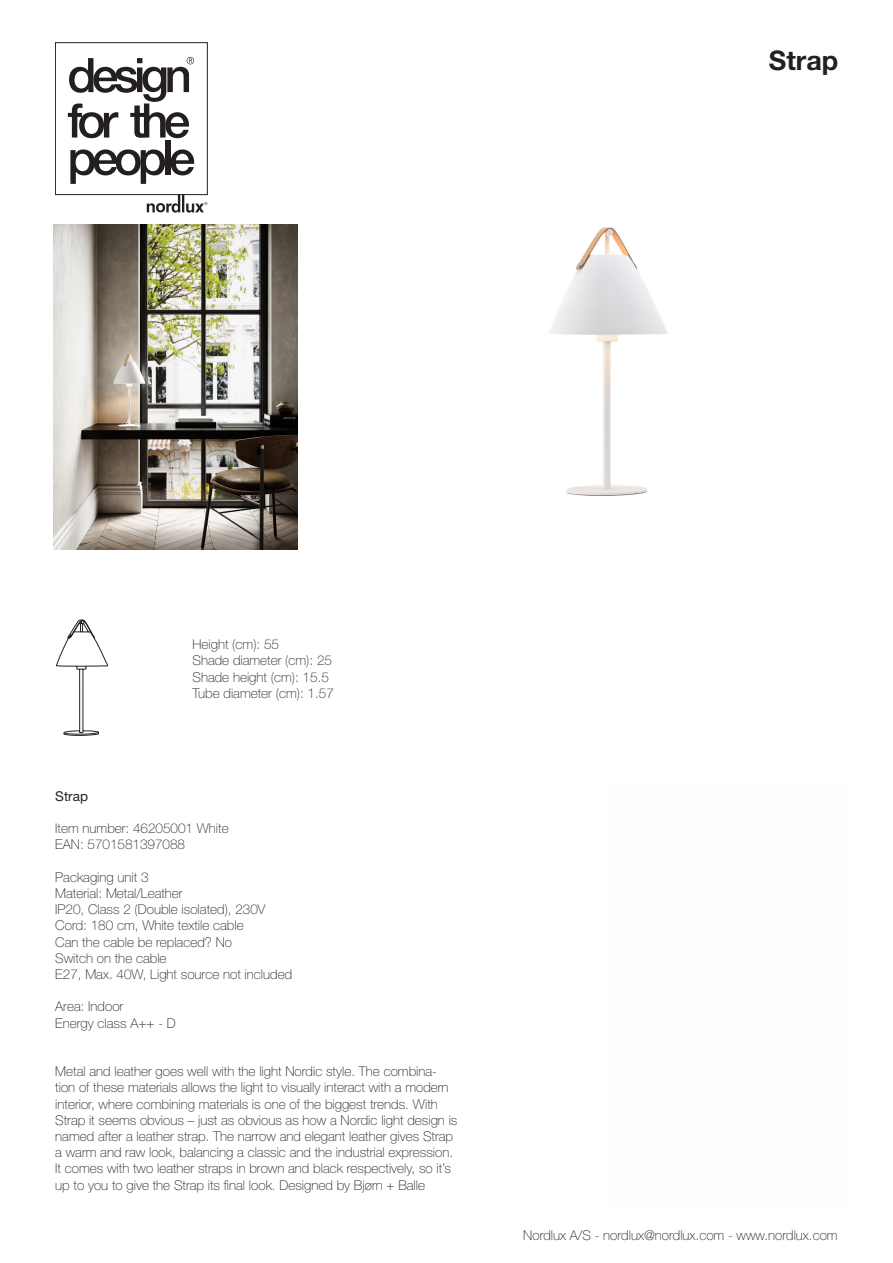
<style>
.page{position:relative;width:893px;height:1263px;background:#fff}
.page>*{position:absolute;margin:0;border:0;box-sizing:border-box;transform-origin:0 0}
.DSModelBodytext{font:700 27px "Helvetica Neue LT Pro";color:#231f20}
.FLOWBodytext{font:100 13.5px/16.2px "Helvetica Neue";color:#231f20}
.DSSTREGBodytext{font:100 13.5px "Helvetica Neue";color:#231f20}
.BUNDBodytext{font:100 13.5px "Helvetica Neue";color:#231f20}
.Model{font:13.5px "Helvetica Neue";color:#231f20}
</style>
<div class="page">
<svg style="left:56px;top:619px;width:52px;height:117px"></svg>
<img style="left:54px;top:224px;width:244px;height:325px">
<img style="left:550px;top:227px;width:118px;height:269px">
<svg style="left:147px;top:195px;width:60px;height:18px"></svg>
<svg style="left:70px;top:149px;width:95px;height:35px"></svg>
<div style="left:165px;top:141px;width:6px;height:34px;background:#231f20"></div>
<svg style="left:171px;top:149px;width:24px;height:26px"></svg>
<svg style="left:68px;top:57px;width:126px;height:81px"></svg>
<div style="left:55px;top:43px;width:152px;height:152px;border:1px solid #231f20"></div>
<p class="DSModelBodytext" style="left:769px;top:44px;width:71px">Strap</p>
<p class="DSSTREGBodytext" style="left:192px;top:637px;width:88px">Height (cm): 55</p>
<p class="DSSTREGBodytext" style="left:192px;top:653px;width:141px">Shade diameter (cm): 25</p>
<p class="DSSTREGBodytext" style="left:192px;top:669px;width:138px">Shade height (cm): 15.5</p>
<p class="DSSTREGBodytext" style="left:192px;top:685px;width:143px">Tube diameter (cm): 1.57</p>
<p class="Model" style="left:55px;top:788px;width:34px">Strap</p>
<p class="FLOWBodytext" style="left:55px;top:820px;width:175px">Item number: 46205001 White</p>
<p class="FLOWBodytext" style="left:55px;top:836px;width:131px">EAN: 5701581397088</p>
<p class="FLOWBodytext" style="left:55px;top:869px;width:95px">Packaging unit 3</p>
<p class="FLOWBodytext" style="left:55px;top:885px;width:129px">Material: Metal/Leather</p>
<p class="FLOWBodytext" style="left:55px;top:901px;width:212px">IP20, Class 2 (Double isolated), 230V</p>
<p class="FLOWBodytext" style="left:55px;top:917px;width:190px">Cord: 180 cm, White textile cable</p>
<p class="FLOWBodytext" style="left:55px;top:934px;width:178px">Can the cable be replaced? No</p>
<p class="FLOWBodytext" style="left:55px;top:950px;width:113px">Switch on the cable</p>
<p class="FLOWBodytext" style="left:55px;top:966px;width:238px">E27, Max. 40W, Light source not included</p>
<p class="FLOWBodytext" style="left:55px;top:998px;width:70px">Area: Indoor</p>
<p class="FLOWBodytext" style="left:55px;top:1015px;width:122px">Energy class A++ - D</p>
<p class="FLOWBodytext" style="left:55px;top:1063px;width:404px">Metal and leather goes well with the light Nordic style. The combina&shy;tion of these materials allows the light to visually interact with a modern interior, where combining materials is one of the biggest trends. With Strap it seems obvious – just as obvious as how a Nordic light design is named after a leather strap. The narrow and elegant leather gives Strap a warm and raw look, balancing a classic and the industrial expression.<br>It comes with two leather straps in brown and black respectively, so it’s up to you to give the Strap its final look. Designed by Bjørn + Balle</p>
<p class="BUNDBodytext" style="left:523px;top:1227px;width:316px">Nordlux A/S - nordlux@nordlux.com - www.nordlux.com</p>
</div>
